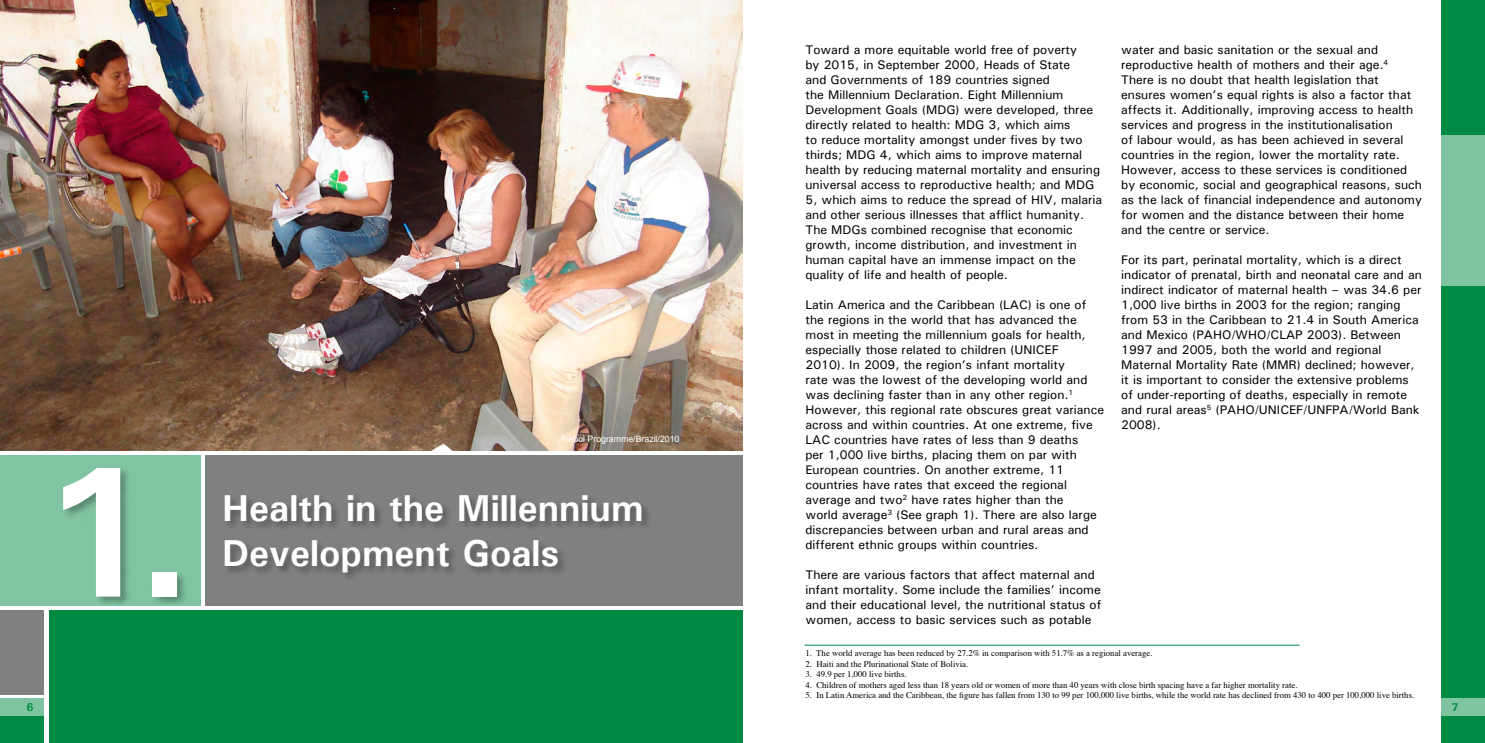
<style>
.page{position:relative;width:1485px;height:743px;background:#fff}
.page>*{position:absolute;margin:0;border:0;box-sizing:border-box;transform-origin:0 0}
.t1{font:700 187.5px "Univers";color:#fff}
.t2{font:700 37.5px "Univers";color:#fff}
.t3{font:500 12.5px/15px "Univers";color:#000}
.t4{font:700 11.25px "Univers";color:#008943}
.t5{font:8.75px "Times";color:#000}
.t6{font:8.75px "Arial";color:#fff}
</style>
<div class="page">
<div style="left:1441px;top:0;width:44px;height:742px;background:#008a44"></div>
<div style="left:1441px;top:698px;width:44px;height:18px;background:#7fc4a1"></div>
<div style="left:1441px;top:135px;width:44px;height:151px;background:#7fc4a1"></div>
<div style="left:0;top:698px;width:44px;height:44px;background:#008a44"></div>
<div style="left:0;top:698px;width:44px;height:18px;background:#7fc4a1"></div>
<img style="left:0;top:0;width:742px;height:450px">
<div style="left:49px;top:610px;width:693px;height:132px;background:#008943"></div>
<div style="left:0;top:455px;width:201px;height:151px;background:#80c4a1"></div>
<div style="left:205px;top:455px;width:537px;height:151px;background:#808080"></div>
<div style="left:224px;top:493px;width:427px;height:90px;background:#000;opacity:.3"></div>
<div style="left:62px;top:466px;width:125px;height:140px;background:#000;opacity:.3"></div>
<div style="left:0;top:610px;width:44px;height:84px;background:#808080"></div>
<hr style="left:805px;top:644px;width:495px;height:1px;background:#008943">
<h1 class="t1" style="left:38px;top:412px;width:157px">1.</h1>
<p class="t6" style="left:561px;top:433px;width:120px">Trebol Programme/Brazil/2010</p>
<h2 class="t2" style="left:222px;top:484px;width:423px">Health in the Millennium</h2>
<h2 class="t2" style="left:222px;top:529px;width:338px">Development Goals</h2>
<p class="t3" style="left:806px;top:42px;width:298px">Toward a more equitable world free of poverty<br>by 2015, in September 2000, Heads of State<br>and Governments of 189 countries signed<br>the Millennium Declaration. Eight Millennium Development Goals (MDG) were developed, three directly related to health: MDG 3, which aims<br>to reduce mortality amongst under fives by two thirds; MDG 4, which aims to improve maternal health by reducing maternal mortality and ensuring universal access to reproductive health; and MDG 5, which aims to reduce the spread of HIV, malaria and other serious illnesses that afflict humanity.<br>The MDGs combined recognise that economic growth, income distribution, and investment in human capital have an immense impact on the quality of life and health of people.</p>
<p class="t3" style="left:805px;top:297px;width:300px">Latin America and the Caribbean (LAC) is one of the regions in the world that has advanced the most in meeting the millennium goals for health, especially those related to children (UNICEF<br>2010). In 2009, the region’s infant mortality<br>rate was the lowest of the developing world and was declining faster than in any other region.<sup>1<br></sup>However, this regional rate obscures great variance across and within countries. At one extreme, five LAC countries have rates of less than 9 deaths<br>per 1,000 live births, placing them on par with European countries. On another extreme, 11 countries have rates that exceed the regional average and two<sup>2</sup> have rates higher than the<br>world average<sup>3</sup> (See graph 1). There are also large discrepancies between urban and rural areas and different ethnic groups within countries.</p>
<p class="t3" style="left:806px;top:567px;width:297px">There are various factors that affect maternal and infant mortality. Some include the families’ income and their educational level, the nutritional status of women, access to basic services such as potable</p>
<p class="t3" style="left:1121px;top:42px;width:302px">water and basic sanitation or the sexual and reproductive health of mothers and their age.<sup>4<br></sup>There is no doubt that health legislation that ensures women’s equal rights is also a factor that affects it. Additionally, improving access to health services and progress in the institutionalisation<br>of labour would, as has been achieved in several countries in the region, lower the mortality rate.<br>However, access to these services is conditioned by economic, social and geographical reasons, such as the lack of financial independence and autonomy for women and the distance between their home and the centre or service.</p>
<p class="t3" style="left:1121px;top:252px;width:302px">For its part, perinatal mortality, which is a direct indicator of prenatal, birth and neonatal care and an indirect indicator of maternal health – was 34.6 per 1,000 live births in 2003 for the region; ranging from 53 in the Caribbean to 21.4 in South America and Mexico (PAHO/WHO/CLAP 2003). Between 1997 and 2005, both the world and regional Maternal Mortality Rate (MMR) declined; however, it is important to consider the extensive problems of under-reporting of deaths, especially in remote and rural areas<sup>5</sup> (PAHO/UNICEF/UNFPA/World Bank 2008).</p>
<p class="t5" style="left:806px;top:645px;width:349px">1. The world average has been reduced by 27.2% in comparison with 51.7% as a regional average.</p>
<p class="t5" style="left:806px;top:655px;width:164px">2. Haiti and the Plurinational State of Bolivia.</p>
<p class="t5" style="left:806px;top:666px;width:103px">3. 49.9 per 1,000 live births.</p>
<p class="t5" style="left:806px;top:676px;width:494px">4. Children of mothers aged less than 18 years old or women of more than 40 years with close birth spacing have a far higher mortality rate.</p>
<p class="t5" style="left:806px;top:687px;width:610px">5. In Latin America and the Caribbean, the figure has fallen from 130 to 99 per 100,000 live births, while the world rate has declined from 430 to 400 per 100,000 live births.</p>
<p class="t4" style="left:26px;top:699px;width:9px">6</p>
<p class="t4" style="left:1452px;top:699px;width:9px">7</p>
</div>
